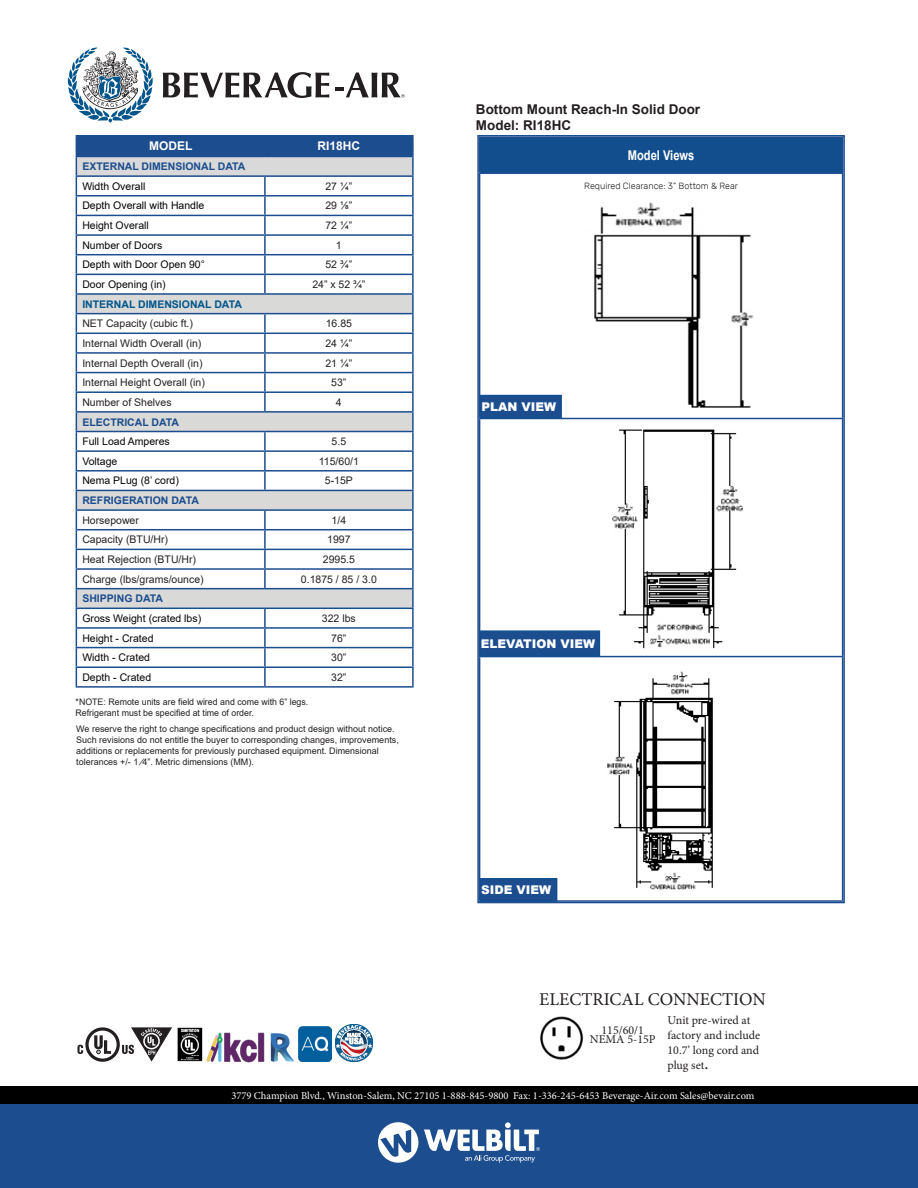
<style>
.page{position:relative;width:918px;height:1188px;background:#fff}
.page>*{position:absolute;margin:0;border:0;box-sizing:border-box;transform-origin:0 0}
.t1{font:18px "Minion Pro";color:#231f20}
.t2{font:700 13.5px/16.2px "Arial";color:#231f20}
.t3{font:700 13.5px "Arial";color:#fff;scale:.82 1}
.t4{font:12px/15px "Minion Pro";color:#231f20}
.t5{font:900 12px "Arial";color:#fff}
.t6{font:700 12px "Arial";color:#fff}
.Paragraph_Style_1{font:10.5px "Arial";color:#231f20}
.Paragraph_Style_1-2{font:10.5px "Arial";color:#040503}
.t7{font:10.5px "Minion Pro";color:#fff}
.t8{font:700 10.5px "Arial";color:#1c4d8f}
.Paragraph_Style_1-3{font:10.5px "Arial";color:#000}
.t9{font:700 10.5px "Arial";color:#00558b}
.Paragraph_Style_1-4{font:9px/10.8px "Arial";color:#231f20}
.Paragraph_Style_1-5{font:300 9px "Rubik";color:#231f20}
.s1{color:#231f20}
.s2{font-size:18px}
</style>
<div class="page">
<div style="left:480px;top:137px;width:363px;height:36px;background:#124e8e"></div>
<hr style="left:479px;top:172px;width:364px;height:2px;background:#1c4d8f">
<hr style="left:479px;top:418px;width:364px;height:1px;background:#1c4d8f">
<hr style="left:479px;top:656px;width:364px;height:1px;background:#1c4d8f">
<div style="left:477px;top:135px;width:368px;height:768px;border:2px solid #1c4d8f"></div>
<svg style="left:163px;top:72px;width:166px;height:26px"></svg>
<svg style="left:68px;top:48px;width:85px;height:75px"></svg>
<svg style="left:335px;top:72px;width:70px;height:26px"></svg>
<div style="left:480px;top:631px;width:119px;height:25px;background:#1c4d8f"></div>
<div style="left:479px;top:630px;width:121px;height:27px;border:2px solid #134f90"></div>
<div style="left:481px;top:396px;width:80px;height:22px;background:#1c4d8f"></div>
<div style="left:480px;top:395px;width:82px;height:24px;border:2px solid #134f90"></div>
<div style="left:480px;top:879px;width:77px;height:22px;background:#1c4d8f"></div>
<div style="left:480px;top:878px;width:77px;height:24px;border:2px solid #134f90"></div>
<img style="left:594px;top:202px;width:160px;height:206px">
<img style="left:607px;top:671px;width:106px;height:219px">
<img style="left:612px;top:429px;width:131px;height:220px">
<hr style="left:265px;top:135px;width:149px;height:1px;background:#1c4d8f">
<hr style="left:265px;top:686px;width:149px;height:2px;background:#1c4d8f">
<hr style="left:76px;top:135px;width:189px;height:1px;background:#1c4d8f">
<svg style="left:76px;top:136px;width:338px;height:550px"></svg>
<hr style="left:76px;top:686px;width:189px;height:2px;background:#1c4d8f">
<div style="left:0;top:1087px;width:918px;height:31px;background:#000"></div>
<div style="left:0;top:1104px;width:918px;height:84px;background:#1c4d8f"></div>
<img style="left:540px;top:1017px;width:43px;height:43px">
<img style="left:335px;top:1024px;width:38px;height:38px">
<img style="left:207px;top:1032px;width:58px;height:31px">
<img style="left:270px;top:1033px;width:25px;height:29px">
<img style="left:298px;top:1027px;width:34px;height:35px">
<svg style="left:77px;top:1027px;width:95px;height:35px"></svg>
<img style="left:177px;top:1027px;width:26px;height:35px">
<svg style="left:378px;top:1122px;width:162px;height:41px"></svg>
<p class="t6" style="left:149px;top:138px;width:45px">MODEL</p>
<p class="t6" style="left:318px;top:138px;width:44px">RI18HC</p>
<p class="t8" style="left:82px;top:159px;width:165px">EXTERNAL DIMENSIONAL DATA</p>
<p class="Paragraph_Style_1-3" style="left:82px;top:179px;width:65px">Width Overall</p>
<p class="Paragraph_Style_1" style="left:325px;top:179px;width:28px">27 1/4”</p>
<p class="Paragraph_Style_1-3" style="left:82px;top:198px;width:123px">Depth Overall with Handle</p>
<p class="Paragraph_Style_1" style="left:325px;top:198px;width:28px">29 1/8”</p>
<p class="Paragraph_Style_1-2" style="left:82px;top:218px;width:68px">Height Overall</p>
<p class="Paragraph_Style_1" style="left:325px;top:218px;width:28px">72 1/4”</p>
<p class="Paragraph_Style_1-2" style="left:82px;top:238px;width:81px">Number of Doors</p>
<p class="Paragraph_Style_1" style="left:336px;top:238px;width:7px">1</p>
<p class="Paragraph_Style_1-2" style="left:82px;top:257px;width:124px">Depth with Door Open 90<span class="s1">°</span></p>
<p class="Paragraph_Style_1" style="left:325px;top:257px;width:28px">52 3/4”</p>
<p class="Paragraph_Style_1-2" style="left:82px;top:277px;width:85px">Door Opening (in)</p>
<p class="Paragraph_Style_1" style="left:312px;top:277px;width:55px">24” x 52 3/4”</p>
<p class="t9" style="left:82px;top:297px;width:161px">INTERNAL DIMENSIONAL DATA</p>
<p class="Paragraph_Style_1" style="left:82px;top:316px;width:112px">NET Capacity (cubic ft.)</p>
<p class="Paragraph_Style_1" style="left:326px;top:316px;width:28px">16.85</p>
<p class="Paragraph_Style_1" style="left:82px;top:336px;width:121px">Internal Width Overall (in)</p>
<p class="Paragraph_Style_1" style="left:325px;top:336px;width:28px">24 1/4”</p>
<p class="Paragraph_Style_1" style="left:82px;top:356px;width:122px">Internal Depth Overall (in)</p>
<p class="Paragraph_Style_1" style="left:325px;top:356px;width:28px">21 1/4”</p>
<p class="Paragraph_Style_1" style="left:82px;top:375px;width:124px">Internal Height Overall (in)</p>
<p class="Paragraph_Style_1" style="left:331px;top:375px;width:17px">53”</p>
<p class="Paragraph_Style_1" style="left:82px;top:395px;width:91px">Number of Shelves</p>
<p class="Paragraph_Style_1" style="left:336px;top:395px;width:7px">4</p>
<p class="t8" style="left:82px;top:414px;width:98px">ELECTRICAL DATA</p>
<p class="Paragraph_Style_1-2" style="left:82px;top:434px;width:89px">Full Load Amperes</p>
<p class="Paragraph_Style_1" style="left:332px;top:434px;width:16px">5.5</p>
<p class="Paragraph_Style_1-2" style="left:82px;top:454px;width:37px">Voltage</p>
<p class="Paragraph_Style_1" style="left:319px;top:454px;width:42px">115/60/1</p>
<p class="Paragraph_Style_1-2" style="left:82px;top:474px;width:98px">Nema PLug (8’ cord)</p>
<p class="Paragraph_Style_1" style="left:325px;top:474px;width:30px">5-15P</p>
<p class="t8" style="left:82px;top:493px;width:118px">REFRIGERATION DATA</p>
<p class="Paragraph_Style_1" style="left:82px;top:513px;width:58px">Horsepower</p>
<p class="Paragraph_Style_1" style="left:332px;top:513px;width:16px">1/4</p>
<p class="Paragraph_Style_1" style="left:82px;top:532px;width:87px">Capacity (BTU/Hr)</p>
<p class="Paragraph_Style_1" style="left:327px;top:532px;width:25px">1997</p>
<p class="Paragraph_Style_1" style="left:82px;top:552px;width:115px">Heat Rejection (BTU/Hr)</p>
<p class="Paragraph_Style_1" style="left:323px;top:552px;width:34px">2995.5</p>
<p class="Paragraph_Style_1" style="left:82px;top:572px;width:123px">Charge (lbs/grams/ounce)</p>
<p class="Paragraph_Style_1" style="left:301px;top:572px;width:77px">0.1875 / 85 / 3.0</p>
<p class="t8" style="left:82px;top:591px;width:82px">SHIPPING DATA</p>
<p class="Paragraph_Style_1-2" style="left:82px;top:611px;width:120px">Gross Weight (crated lbs)</p>
<p class="Paragraph_Style_1" style="left:322px;top:611px;width:35px">322 lbs</p>
<p class="Paragraph_Style_1-2" style="left:82px;top:631px;width:73px">Height - Crated</p>
<p class="Paragraph_Style_1" style="left:331px;top:631px;width:17px">76”</p>
<p class="Paragraph_Style_1-2" style="left:82px;top:650px;width:69px">Width - Crated</p>
<p class="Paragraph_Style_1" style="left:331px;top:650px;width:17px">30”</p>
<p class="Paragraph_Style_1-2" style="left:82px;top:670px;width:70px">Depth - Crated</p>
<p class="Paragraph_Style_1" style="left:331px;top:670px;width:17px">32”</p>
<p class="Paragraph_Style_1-4" style="left:76px;top:696px;width:234px">*NOTE: Remote units are field wired and come with 6” legs.<br>Refrigerant must be specified at time of order.</p>
<p class="Paragraph_Style_1-4" style="left:76px;top:724px;width:324px">We reserve the right to change specifications and product design without notice.<br>Such revisions do not entitle the buyer to corresponding changes, improvements, additions or replacements for previously purchased equipment. Dimensional tolerances +/- 1 ⁄4”. Metric dimensions (MM).</p>
<p class="t2" style="left:476px;top:102px;width:226px">Bottom Mount Reach-In Solid Door<br>Model: RI18HC</p>
<p class="t3" style="left:628px;top:146px;width:83px">Model Views</p>
<p class="Paragraph_Style_1-5" style="left:584px;top:181px;width:155px">Required Clearance: 3” Bottom &amp; Rear</p>
<p class="t5" style="left:481px;top:398px;width:76px">PLAN VIEW</p>
<p class="t5" style="left:481px;top:635px;width:116px">ELEVATION VIEW</p>
<p class="t5" style="left:481px;top:881px;width:71px">SIDE VIEW</p>
<p class="t1" style="left:539px;top:988px;width:228px">ELECTRICAL CONNECTION</p>
<p class="t4" style="left:602px;top:1022px;width:44px">115/60/1</p>
<p class="t4" style="left:590px;top:1031px;width:67px">NEMA 5-15P</p>
<p class="t4" style="left:668px;top:1012px;width:94px">Unit pre-wired at factory and include<br>10.7’ long cord and plug set<span class="s2">.</span></p>
<p class="t7" style="left:231px;top:1088px;width:525px">3779 Champion Blvd., Winston-Salem, NC 27105 1-888-845-9800 Fax: 1-336-245-6453 Beverage-Air.com Sales@bevair.com</p>
</div>
